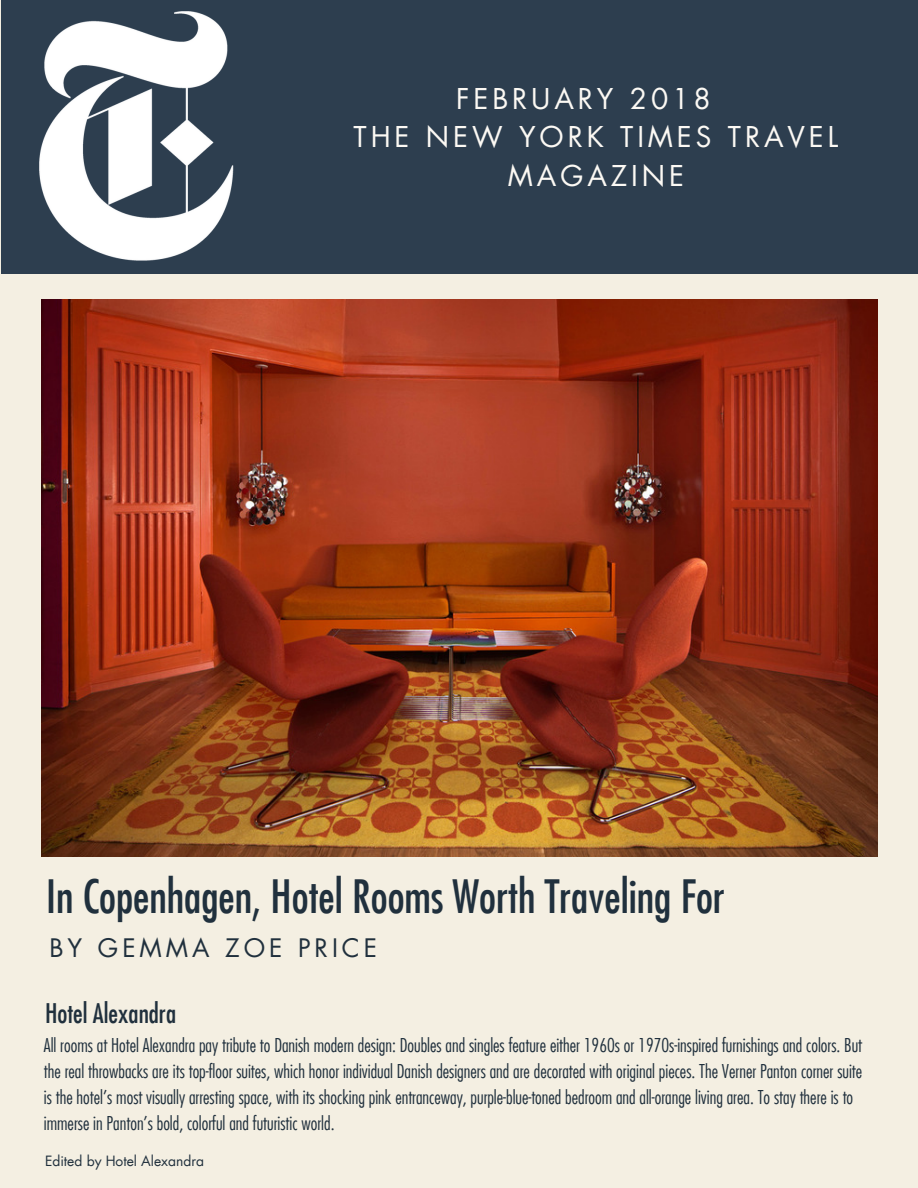
<style>
.page{position:relative;width:918px;height:1188px;background:#f4efe2}
.page>*{position:absolute;margin:0;border:0;box-sizing:border-box;transform-origin:0 0}
.t1{font:condensed 45px "Futura LT";color:#20303d}
.t2{font:28.05px "Futura LT";letter-spacing:.14em;color:#fcf9f4}
.t3{font:condensed 26.4px "Futura LT";color:#20303d}
.t4{font:24.9px "Futura LT";letter-spacing:.16em;color:#20303d}
.t5{font:300 condensed 18.75px/25.8px "Futura LT";color:#20303d}
.t6{font:13.8px "Futura LT";color:#20303d}
</style>
<div class="page">
<div style="left:1px;top:0;width:917px;height:273px;background:#2d3e4f"></div>
<img style="left:39px;top:11px;width:195px;height:250px">
<img style="left:42px;top:299px;width:836px;height:557px">
<h2 class="t2" style="left:456px;top:81px;width:256px">FEBRUARY 2018</h2>
<h2 class="t2" style="left:354px;top:119px;width:486px">THE NEW YORK TIMES TRAVEL</h2>
<h2 class="t2" style="left:508px;top:157px;width:177px">MAGAZINE</h2>
<h1 class="t1" style="left:46px;top:869px;width:680px">In Copenhagen, Hotel Rooms Worth Traveling For</h1>
<h3 class="t4" style="left:50px;top:932px;width:329px">BY GEMMA ZOE PRICE</h3>
<h3 class="t3" style="left:45px;top:997px;width:133px">Hotel Alexandra</h3>
<p class="t5" style="left:44px;top:1032px;width:820px">All rooms at Hotel Alexandra pay tribute to Danish modern design: Doubles and singles feature either 1960s or 1970s-inspired furnishings and colors. But the real throwbacks are its top-floor suites, which honor individual Danish designers and are decorated with original pieces. The Verner Panton corner suite is the hotel’s most visually arresting space, with its shocking pink entranceway, purple-blue-toned bedroom and all-orange living area. To stay there is to immerse in Panton’s bold, colorful and futuristic world.</p>
<p class="t6" style="left:45px;top:1152px;width:161px">Edited by Hotel Alexandra</p>
</div>
